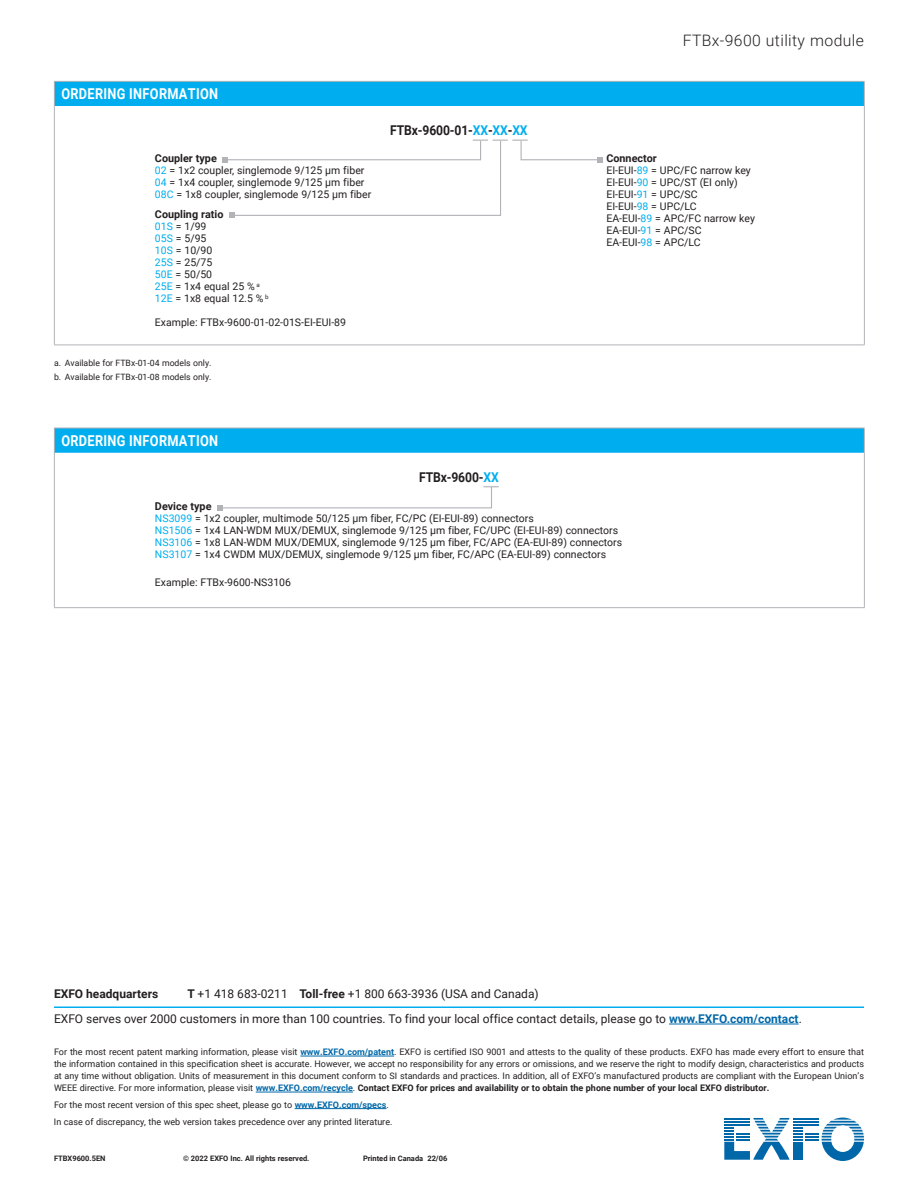
<style>
.page{position:relative;width:918px;height:1188px;background:#fff}
.page>*{position:absolute;margin:0;border:0;box-sizing:border-box;transform-origin:0 0}
.t1{font:300 15.75px "Roboto";letter-spacing:.025em;color:#231f20}
.t2{font:700 15px "Roboto";letter-spacing:.025em;color:#fff;scale:.85 1}
.t3{font:700 13.5px "Roboto";letter-spacing:-.01em;color:#231f20;scale:.9 1}
.t4{font:12px/25.2px "Roboto";color:#231f20}
.t5{font:700 12px "Roboto";color:#231f20}
.t6{font:700 10.8px "Roboto";color:#231f20}
.t7{font:10.5px/12px "Roboto";color:#231f20}
.t8{font:9px/12px "Roboto";color:#231f20;text-align:justify}
.t9{font:8.7px/14.4px "Roboto";color:#231f20}
.t10{font:700 7.5px "Roboto";color:#231f20}
.s1{color:#00aeef}
.s2{font-weight:700}
.s3{font-weight:700;color:#0068a9}
</style>
<div class="page">
<svg style="left:724px;top:1118px;width:140px;height:43px"></svg>
<hr style="left:724px;top:1124px;width:26px;height:2px;background:#0068a9">
<hr style="left:54px;top:1006px;width:810px;height:2px;background:#00aeef">
<hr style="left:669px;top:1024px;width:130px;height:1px;background:#0068a9">
<hr style="left:300px;top:1056px;width:94px;height:1px;background:#0068a9">
<hr style="left:256px;top:1092px;width:97px;height:1px;background:#0068a9">
<hr style="left:295px;top:1108px;width:91px;height:1px;background:#0068a9">
<div style="left:54px;top:81px;width:810px;height:25px;background:#00aeef"></div>
<svg style="left:55px;top:106px;width:809px;height:239px"></svg>
<hr style="left:54px;top:81px;width:230px;height:1px;background:#b2b3b7">
<svg style="left:54px;top:82px;width:1px;height:24px"></svg>
<hr style="left:284px;top:81px;width:581px;height:1px;background:#b2b3b7">
<svg style="left:864px;top:82px;width:1px;height:24px"></svg>
<hr style="left:54px;top:106px;width:1px;height:239px;background:#b2b3b7">
<hr style="left:864px;top:106px;width:1px;height:239px;background:#b2b3b7">
<hr style="left:54px;top:345px;width:230px;height:1px;background:#b2b3b7">
<hr style="left:284px;top:345px;width:581px;height:1px;background:#b2b3b7">
<div style="left:54px;top:428px;width:810px;height:25px;background:#00aeef"></div>
<hr style="left:54px;top:428px;width:230px;height:1px;background:#b2b3b7">
<svg style="left:54px;top:428px;width:1px;height:25px"></svg>
<hr style="left:284px;top:428px;width:581px;height:1px;background:#b2b3b7">
<svg style="left:864px;top:428px;width:1px;height:25px"></svg>
<hr style="left:54px;top:453px;width:1px;height:154px;background:#b2b3b7">
<hr style="left:864px;top:453px;width:1px;height:154px;background:#b2b3b7">
<hr style="left:54px;top:607px;width:230px;height:1px;background:#b2b3b7">
<hr style="left:284px;top:607px;width:581px;height:1px;background:#b2b3b7">
<svg style="left:218px;top:486px;width:281px;height:24px"></svg>
<svg style="left:223px;top:140px;width:380px;height:78px"></svg>
<h2 class="t2" style="left:61px;top:84px;width:186px">ORDERING INFORMATION</h2>
<p class="t6" style="left:155px;top:151px;width:63px">Coupler type</p>
<p class="t7" style="left:155px;top:164px;width:218px"><span class="s1">02</span> = 1x2 coupler, singlemode 9/125 μm fiber<br><span class="s1">04</span> = 1x4 coupler, singlemode 9/125 μm fiber<br><span class="s1">08C</span> = 1x8 coupler, singlemode 9/125 μm fiber</p>
<p class="t6" style="left:155px;top:207px;width:70px">Coupling ratio</p>
<p class="t7" style="left:155px;top:220px;width:115px"><span class="s1">01S</span> = 1/99<br><span class="s1">05S</span> = 5/95<br><span class="s1">10S</span> = 10/90<br><span class="s1">25S</span> = 25/75<br><span class="s1">50E</span> = 50/50<br><span class="s1">25E</span> = 1x4 equal 25 % <sup>a<br></sup><span class="s1">12E</span> = 1x8 equal 12.5 % <sup>b</sup></p>
<p class="t7" style="left:155px;top:316px;width:193px">Example: FTBx-9600-01-02-01S-EI-EUI-89</p>
<p class="t9" style="left:54px;top:355px;width:159px">a. Available for FTBx-01-04 models only. b. Available for FTBx-01-08 models only.</p>
<h3 class="t3" style="left:390px;top:121px;width:154px">FTBx-9600-01-<span class="s1">XX</span>-<span class="s1">XX</span>-<span class="s1">XX</span></h3>
<h2 class="t2" style="left:61px;top:430px;width:186px">ORDERING INFORMATION</h2>
<h3 class="t3" style="left:419px;top:467px;width:90px">FTBx-9600-<span class="s1">XX</span></h3>
<h1 class="t1" style="left:683px;top:30px;width:183px">FTBx-9600 utility module</h1>
<p class="t6" style="left:606px;top:151px;width:52px">Connector</p>
<p class="t7" style="left:606px;top:164px;width:150px">EI-EUI-<span class="s1">89</span> = UPC/FC narrow key<br>EI-EUI-<span class="s1">90</span> = UPC/ST (EI only)<br>EI-EUI-<span class="s1">91</span> = UPC/SC<br>EI-EUI-<span class="s1">98</span> = UPC/LC<br>EA-EUI-<span class="s1">89</span> = APC/FC narrow key<br>EA-EUI-<span class="s1">91</span> = APC/SC<br>EA-EUI-<span class="s1">98</span> = APC/LC</p>
<p class="t6" style="left:155px;top:499px;width:58px">Device type</p>
<p class="t7" style="left:155px;top:512px;width:469px"><span class="s1">NS3099</span> = 1x2 coupler, multimode 50/125 μm fiber, FC/PC (EI-EUI-89) connectors<br><span class="s1">NS1506</span> = 1x4 LAN-WDM MUX/DEMUX, singlemode 9/125 μm fiber, FC/UPC (EI-EUI-89) connectors <span class="s1">NS3106</span> = 1x8 LAN-WDM MUX/DEMUX, singlemode 9/125 μm fiber, FC/APC (EA-EUI-89) connectors <span class="s1">NS3107</span> = 1x4 CWDM MUX/DEMUX, singlemode 9/125 μm fiber, FC/APC (EA-EUI-89) connectors</p>
<p class="t7" style="left:155px;top:576px;width:138px">Example: FTBx-9600-NS3106</p>
<h3 class="t4" style="left:54px;top:981px;width:749px;text-indent:133px"><span class="s2">T</span> +1 418 683-0211 <span class="s2">Toll-free</span> +1 800 663-3936 (USA and Canada)<br>EXFO serves over 2000 customers in more than 100 countries. To find your local office contact details, please go to <span class="s3">www.EXFO.com/contact</span>.</h3>
<p class="t8" style="left:54px;top:1046px;width:812px">For the most recent patent marking information, please visit <span class="s3">www.EXFO.com/patent</span>. EXFO is certified ISO 9001 and attests to the quality of these products. EXFO has made every effort to ensure that the information contained in this specification sheet is accurate. However, we accept no responsibility for any errors or omissions, and we reserve the right to modify design, characteristics and products at any time without obligation. Units of measurement in this document conform to SI standards and practices. In addition, all of EXFO’s manufactured products are compliant with the European Union’s WEEE directive. For more information, please visit <span class="s3">www.EXFO.com/recycle</span>. <span class="s2">Contact EXFO for prices and availability or to obtain the phone number of your local EXFO distributor.</span></p>
<p class="t8" style="left:54px;top:1096px;width:340px;line-height:16.6px">For the most recent version of this spec sheet, please go to <span class="s3">www.EXFO.com/specs</span>.<br>In case of discrepancy, the web version takes precedence over any printed literature.</p>
<h3 class="t5" style="left:54px;top:985px;width:106px">EXFO headquarters</h3>
<p class="t10" style="left:54px;top:1153px;width:53px">FTBX9600.5EN</p>
<p class="t10" style="left:183px;top:1153px;width:128px">© 2022 EXFO Inc. All rights reserved.</p>
<p class="t10" style="left:363px;top:1153px;width:86px">Printed in Canada 22/06</p>
</div>
